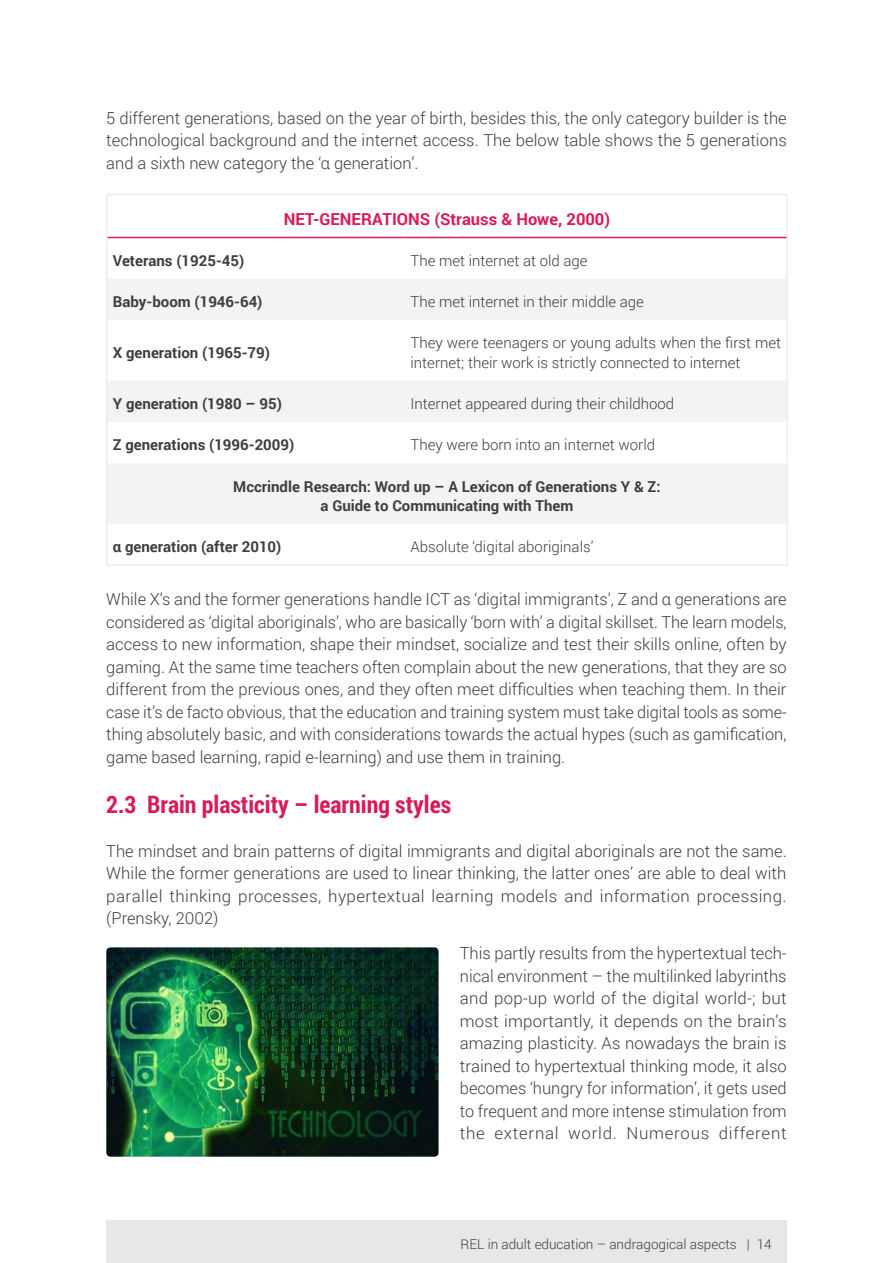
<style>
.page{position:relative;width:893px;height:1263px;background:#fff}
.page>*{position:absolute;margin:0;border:0;box-sizing:border-box;transform-origin:0 0}
.t1{font:700 24px "Roboto Condensed";color:#d91a5b}
.body{font:300 16.5px/22.5px "Roboto";color:#3e3e3f;text-align:justify}
.body-2{font:700 16.5px "Roboto";color:#d91a5b}
.body-3{font:300 15px/19.5px "Roboto";color:#3e3e3f}
.body-4{font:700 15px "Roboto";color:#3e3e3f}
.t2{font:300 13.5px "Roboto";color:#3e3e3f}
</style>
<div class="page">
<div style="left:106px;top:1220px;width:681px;height:43px;background:#e6e7e9"></div>
<svg style="left:107px;top:279px;width:680px;height:245px;fill:#f2f3f4"></svg>
<hr style="left:107px;top:237px;width:297px;height:1px;background:#d91a5b">
<hr style="left:404px;top:237px;width:383px;height:1px;background:#d91a5b">
<hr style="left:106px;top:194px;width:298px;height:1px;background:#e6e7e9">
<hr style="left:106px;top:195px;width:1px;height:42px;background:#e6e7e9">
<hr style="left:404px;top:194px;width:384px;height:1px;background:#e6e7e9">
<hr style="left:787px;top:195px;width:1px;height:42px;background:#e6e7e9">
<hr style="left:106px;top:237px;width:1px;height:42px;background:#e6e7e9">
<hr style="left:787px;top:237px;width:1px;height:42px;background:#e6e7e9">
<hr style="left:106px;top:279px;width:1px;height:41px;background:#e6e7e9">
<hr style="left:787px;top:279px;width:1px;height:41px;background:#e6e7e9">
<hr style="left:106px;top:320px;width:1px;height:61px;background:#e6e7e9">
<hr style="left:787px;top:320px;width:1px;height:61px;background:#e6e7e9">
<hr style="left:106px;top:381px;width:1px;height:41px;background:#e6e7e9">
<hr style="left:787px;top:381px;width:1px;height:41px;background:#e6e7e9">
<hr style="left:106px;top:422px;width:1px;height:41px;background:#e6e7e9">
<hr style="left:787px;top:422px;width:1px;height:41px;background:#e6e7e9">
<hr style="left:106px;top:463px;width:1px;height:61px;background:#e6e7e9">
<hr style="left:787px;top:463px;width:1px;height:61px;background:#e6e7e9">
<hr style="left:106px;top:524px;width:1px;height:41px;background:#e6e7e9">
<hr style="left:787px;top:524px;width:1px;height:41px;background:#e6e7e9">
<hr style="left:106px;top:565px;width:298px;height:1px;background:#e6e7e9">
<hr style="left:404px;top:565px;width:384px;height:1px;background:#e6e7e9">
<img style="left:106px;top:947px;width:333px;height:210px">
<p class="body" style="left:106px;top:106px;width:682px">5 different generations, based on the year of birth, besides this, the only category builder is the technological background and the internet access. The below table shows the 5 generations and a sixth new category the ‘α generation’.</p>
<p class="body-2" style="left:284px;top:207px;width:328px">NET-GENERATIONS (Strauss &amp; Howe, 2000)</p>
<p class="body-4" style="left:113px;top:250px;width:133px">Veterans (1925-45)</p>
<p class="body-3" style="left:410px;top:250px;width:179px">The met internet at old age</p>
<p class="body-4" style="left:113px;top:291px;width:151px">Baby-boom (1946-64)</p>
<p class="body-3" style="left:410px;top:292px;width:235px">The met internet in their middle age</p>
<p class="body-4" style="left:113px;top:342px;width:159px">X generation (1965-79)</p>
<p class="body-3" style="left:410px;top:333px;width:372px">They were teenagers or young adults when the first met internet; their work is strictly connected to internet</p>
<p class="body-4" style="left:113px;top:393px;width:171px">Y generation (1980 – 95)</p>
<p class="body-3" style="left:410px;top:394px;width:265px">Internet appeared during their childhood</p>
<p class="body-4" style="left:113px;top:434px;width:183px">Z generations (1996-2009)</p>
<p class="body-3" style="left:410px;top:435px;width:246px">They were born into an internet world</p>
<p class="body-4" style="left:233px;top:476px;width:429px">Mccrindle Research: Word up – A Lexicon of Generations Y &amp; Z:</p>
<p class="body-4" style="left:321px;top:495px;width:254px">a Guide to Communicating with Them</p>
<p class="body-4" style="left:113px;top:536px;width:170px">α generation (after 2010)</p>
<p class="body-3" style="left:410px;top:537px;width:184px">Absolute ‘digital aboriginals’</p>
<p class="body" style="left:106px;top:587px;width:682px">While X’s and the former generations handle ICT as ‘digital immigrants’, Z and α generations are considered as ‘digital aboriginals’, who are basically ‘born with’ a digital skillset. The learn models, access to new information, shape their mindset, socialize and test their skills online, often by gaming. At the same time teachers often complain about the new generations, that they are so different from the previous ones, and they often meet difficulties when teaching them. In their case it’s de facto obvious, that the education and training system must take digital tools as some&shy;thing absolutely basic, and with considerations towards the actual hypes (such as gamification, game based learning, rapid e-learning) and use them in training.</p>
<p class="t1" style="left:106px;top:787px;width:346px">2.3 Brain plasticity – learning styles</p>
<p class="body" style="left:106px;top:839px;width:682px">The mindset and brain patterns of digital immigrants and digital aboriginals are not the same.<br>While the former generations are used to linear thinking, the latter ones’ are able to deal with parallel thinking processes, hypertextual learning models and information processing. (Prensky, 2002)</p>
<p class="body" style="left:460px;top:942px;width:328px">This partly results from the hypertextual tech&shy;nical environment – the multilinked labyrinths and pop-up world of the digital world-; but most importantly, it depends on the brain’s amazing plasticity. As nowadays the brain is trained to hypertextual thinking mode, it also becomes ‘hungry for information’, it gets used to frequent and more intense stimulation from the external world. Numerous different</p>
<p class="t2" style="left:461px;top:1235px;width:313px">REL in adult education – andragogical aspects | 14</p>
</div>
